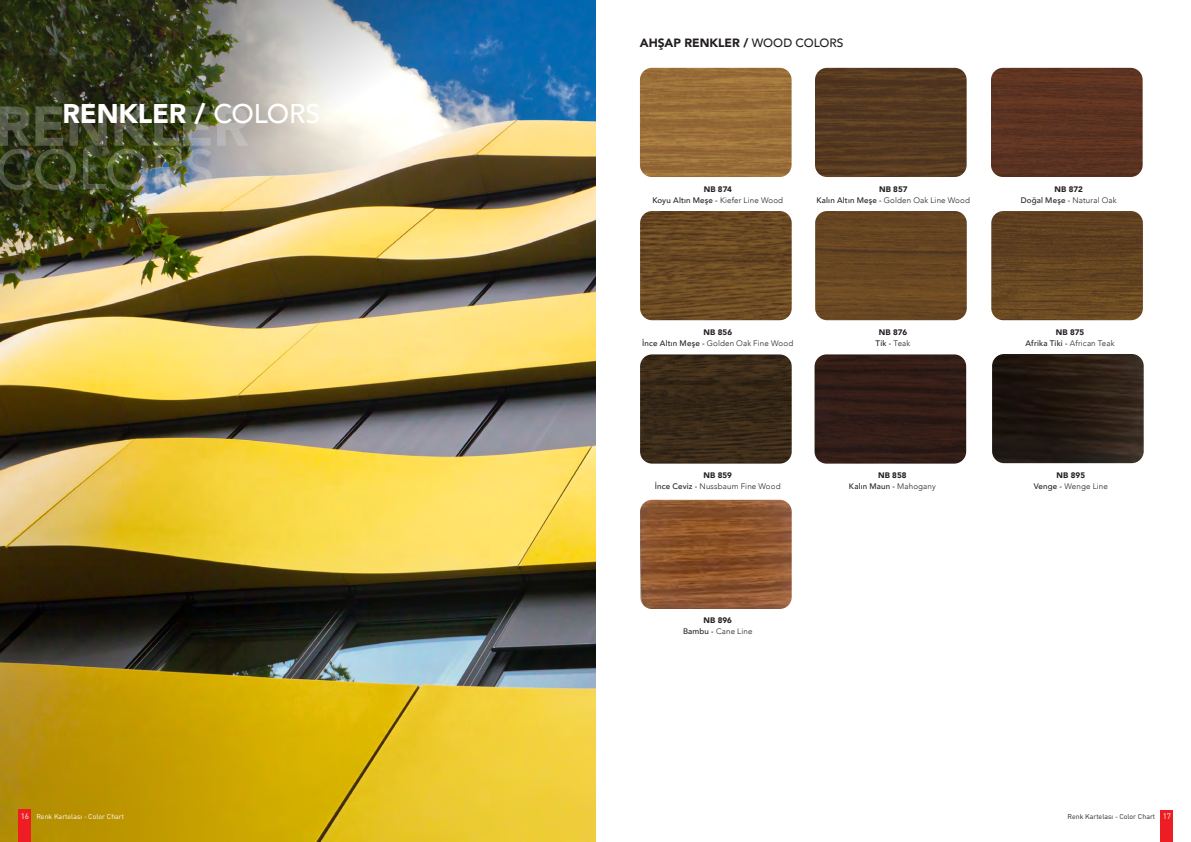
<style>
.page{position:relative;width:1191px;height:842px;background:#fff}
.page>*{position:absolute;margin:0;border:0;box-sizing:border-box;transform-origin:0 0}
.Text_2{font:900 27px "Avenir";letter-spacing:-.005em;color:#fff}
.Text_2-2{font:900 12px "Avenir";color:#231f20}
.Text_2-3{font:300 8px "Avenir";letter-spacing:.02em;color:#231f20}
.Text_2-4{font:500 8px "Avenir";letter-spacing:.02em;color:#231f20}
.Text_2-5{font:900 8px "Avenir";letter-spacing:.01em;color:#231f20}
.t1{font:8px "DIN Pro";color:#fff}
.t2{font:7px "DIN Pro";color:#242424}
.t3{font:7px "DIN Pro";color:#fff}
.s1{font-weight:500}
.s2{font-weight:300}
.s3{font-size:8px;color:#fff}
</style>
<div class="page">
<div style="left:1160px;top:810px;width:13px;height:32px;background:#ed1d23"></div>
<img style="left:0;top:0;width:595px;height:842px">
<img style="left:0;top:0;width:556px;height:313px">
<img style="left:0;top:106px;width:248px;height:84px">
<div style="left:19px;top:810px;width:12px;height:32px;background:#ed1d23"></div>
<img style="left:640px;top:68px;width:151px;height:109px">
<img style="left:815px;top:211px;width:151px;height:109px">
<img style="left:814px;top:354px;width:152px;height:110px">
<img style="left:815px;top:68px;width:151px;height:109px">
<img style="left:991px;top:211px;width:152px;height:109px">
<img style="left:992px;top:354px;width:151px;height:109px">
<img style="left:991px;top:68px;width:151px;height:109px">
<img style="left:640px;top:211px;width:151px;height:109px">
<img style="left:640px;top:354px;width:151px;height:110px">
<img style="left:640px;top:500px;width:151px;height:109px">
<p class="Text_2" style="left:62px;top:90px;width:260px">RENKLER / <span class="s1">COLORS</span></p>
<p class="Text_2-2" style="left:640px;top:32px;width:205px">AHŞAP RENKLER / <span class="s1">WOOD COLORS</span></p>
<p class="Text_2-5" style="left:703px;top:182px;width:30px">NB 874</p>
<p class="Text_2-4" style="left:652px;top:193px;width:132px">Koyu Altın Meşe - <span class="s2">Kiefer Line Wood</span></p>
<p class="Text_2-5" style="left:879px;top:182px;width:30px">NB 857</p>
<p class="Text_2-3" style="left:816px;top:195px;width:155px"><span class="s1">Kalın Altın Meşe -</span> Golden Oak Line Wood</p>
<p class="Text_2-5" style="left:1054px;top:182px;width:30px">NB 872</p>
<p class="Text_2-4" style="left:1020px;top:193px;width:97px">Doğal Meşe - <span class="s2">Natural Oak</span></p>
<p class="Text_2-5" style="left:703px;top:325px;width:30px">NB 856</p>
<p class="Text_2-3" style="left:642px;top:338px;width:152px"><span class="s1">İnce Altın Meşe -</span> Golden Oak Fine Wood</p>
<p class="Text_2-5" style="left:879px;top:325px;width:30px">NB 876</p>
<p class="Text_2-4" style="left:875px;top:336px;width:36px">Tik - <span class="s2">Teak</span></p>
<p class="Text_2-5" style="left:1055px;top:325px;width:30px">NB 875</p>
<p class="Text_2-4" style="left:1025px;top:336px;width:91px">Afrika Tiki - <span class="s2">African Teak</span></p>
<p class="Text_2-5" style="left:703px;top:468px;width:30px">NB 859</p>
<p class="Text_2-3" style="left:655px;top:481px;width:127px"><span class="s1">İnce Ceviz -</span> Nussbaum Fine Wood</p>
<p class="Text_2-5" style="left:878px;top:468px;width:30px">NB 858</p>
<p class="Text_2-4" style="left:849px;top:479px;width:88px">Kalın Maun - <span class="s2">Mahogany</span></p>
<p class="Text_2-5" style="left:1056px;top:468px;width:30px">NB 895</p>
<p class="Text_2-3" style="left:1033px;top:481px;width:76px"><span class="s1">Venge -</span> Wenge Line</p>
<p class="Text_2-5" style="left:703px;top:614px;width:30px">NB 896</p>
<p class="Text_2-3" style="left:683px;top:627px;width:71px"><span class="s1">Bambu -</span> Cane Line</p>
<p class="t1" style="left:21px;top:810px;width:10px">16</p>
<p class="t2" style="left:1067px;top:811px;width:105px">Renk Kartelası - Color Chart <span class="s3">17</span></p>
<p class="t3" style="left:37px;top:811px;width:89px">Renk Kartelası - Color Chart</p>
</div>
